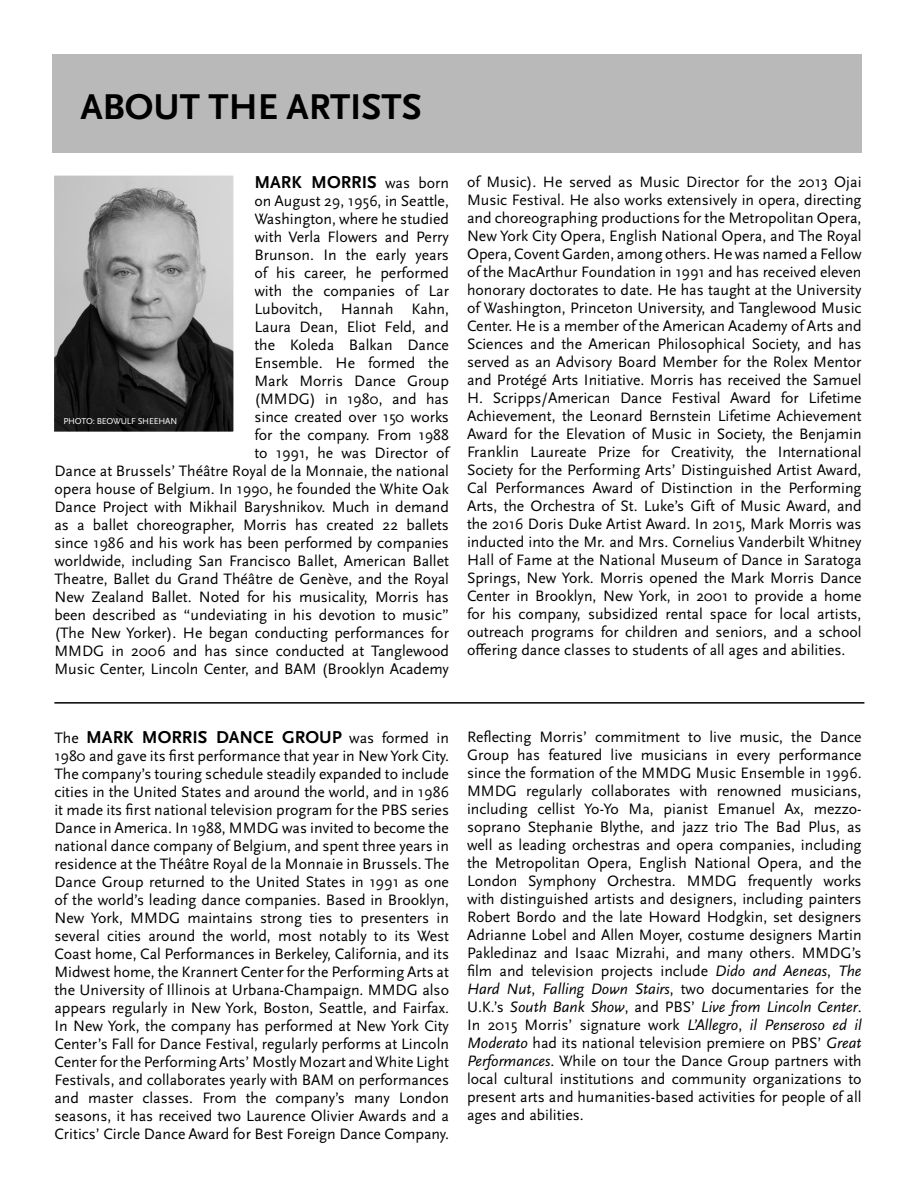
<style>
.page{position:relative;width:918px;height:1188px;background:#fff}
.page>*{position:absolute;margin:0;border:0;box-sizing:border-box;transform-origin:0 0}
.t1{font:700 37.5px "Scala Sans OT";color:#000}
.t2{font:700 18px "Scala Sans OT";color:#000}
.t3{font:15.75px/18px "Scala Sans OT";color:#000;text-align:justify}
.t4{font:9px "Scala Sans OT";letter-spacing:-.02em;color:#fff}
.s1{font-weight:400;font-size:15.75px}
.s2{font-style:italic}
</style>
<div class="page">
<div style="left:52px;top:54px;width:810px;height:99px;background:#b9b9b9"></div>
<hr style="left:54px;top:702px;width:810px;height:2px;background:#000">
<img style="left:55px;top:177px;width:177px;height:254px">
<h1 class="t1" style="left:80px;top:86px;width:343px">ABOUT THE ARTISTS</h1>
<p class="t2" style="left:254px;top:172px;width:196px">MARK MORRIS <span class="s1">was born</span></p>
<p class="t3" style="left:54px;top:192px;width:396px;text-align:right">on August 29, 1956, in Seattle,<br>Washington, where he studied<br>with Verla Flowers and Perry<br>Brunson. In the early years<br>of his career, he performed<br>with the companies of Lar<br>Lubovitch, Hannah Kahn,<br>Laura Dean, Eliot Feld, and<br>the Koleda Balkan Dance<br>Ensemble. He formed the<br>Mark Morris Dance Group<br>(MMDG) in 1980, and has<br>since created over 150 works<br>for the company. From 1988<br>to 1991, he was Director of<br>Dance at Brussels’ Théâtre Royal de la Monnaie, the national opera house of Belgium. In 1990, he founded the White Oak Dance Project with Mikhail Baryshnikov. Much in demand as a ballet choreographer, Morris has created 22 ballets since 1986 and his work has been performed by companies worldwide, including San Francisco Ballet, American Ballet Theatre, Ballet du Grand Théâtre de Genève, and the Royal New Zealand Ballet. Noted for his musicality, Morris has been described as “undeviating in his devotion to music” (The New Yorker). He began conducting performances for MMDG in 2006 and has since conducted at Tanglewood Music Center, Lincoln Center, and BAM (Brooklyn Academy</p>
<p class="t4" style="left:63px;top:416px;width:115px">PHOTO: BEOWULF SHEEHAN</p>
<p class="t3" style="left:467px;top:173px;width:396px">of Music). He served as Music Director for the 2013 Ojai Music Festival. He also works extensively in opera, directing and choreographing productions for the Metropolitan Opera, New York City Opera, English National Opera, and The Royal Opera, Covent Garden, among others. He was named a Fellow of the MacArthur Foundation in 1991 and has received eleven honorary doctorates to date. He has taught at the University of Washington, Princeton University, and Tanglewood Music Center. He is a member of the American Academy of Arts and Sciences and the American Philosophical Society, and has served as an Advisory Board Member for the Rolex Mentor and Protégé Arts Initiative. Morris has received the Samuel H. Scripps/American Dance Festival Award for Lifetime Achievement, the Leonard Bernstein Lifetime Achievement Award for the Elevation of Music in Society, the Benjamin Franklin Laureate Prize for Creativity, the International Society for the Performing Arts’ Distinguished Artist Award, Cal Performances Award of Distinction in the Performing Arts, the Orchestra of St. Luke’s Gift of Music Award, and the 2016 Doris Duke Artist Award. In 2015, Mark Morris was inducted into the Mr. and Mrs. Cornelius Vanderbilt Whitney Hall of Fame at the National Museum of Dance in Saratoga Springs, New York. Morris opened the Mark Morris Dance Center in Brooklyn, New York, in 2001 to provide a home for his company, subsidized rental space for local artists, outreach programs for children and seniors, and a school offering dance classes to students of all ages and abilities.</p>
<p class="t2" style="left:54px;top:727px;width:396px"><span class="s1">The</span> MARK MORRIS DANCE GROUP <span class="s1">was formed in</span></p>
<p class="t3" style="left:54px;top:748px;width:396px">1980 and gave its first performance that year in New York City.<br>The company’s touring schedule steadily expanded to include cities in the United States and around the world, and in 1986 it made its first national television program for the PBS series Dance in America. In 1988, MMDG was invited to become the national dance company of Belgium, and spent three years in residence at the Théâtre Royal de la Monnaie in Brussels. The Dance Group returned to the United States in 1991 as one of the world’s leading dance companies. Based in Brooklyn, New York, MMDG maintains strong ties to presenters in several cities around the world, most notably to its West Coast home, Cal Performances in Berkeley, California, and its Midwest home, the Krannert Center for the Performing Arts at the University of Illinois at Urbana-Champaign. MMDG also appears regularly in New York, Boston, Seattle, and Fairfax.<br>In New York, the company has performed at New York City Center’s Fall for Dance Festival, regularly performs at Lincoln Center for the Performing Arts’ Mostly Mozart and White Light Festivals, and collaborates yearly with BAM on performances and master classes. From the company’s many London seasons, it has received two Laurence Olivier Awards and a Critics’ Circle Dance Award for Best Foreign Dance Company.</p>
<p class="t3" style="left:467px;top:728px;width:396px">Reflecting Morris’ commitment to live music, the Dance Group has featured live musicians in every performance since the formation of the MMDG Music Ensemble in 1996.<br>MMDG regularly collaborates with renowned musicians, including cellist Yo-Yo Ma, pianist Emanuel Ax, mezzo&shy;soprano Stephanie Blythe, and jazz trio The Bad Plus, as well as leading orchestras and opera companies, including the Metropolitan Opera, English National Opera, and the London Symphony Orchestra. MMDG frequently works with distinguished artists and designers, including painters Robert Bordo and the late Howard Hodgkin, set designers Adrianne Lobel and Allen Moyer, costume designers Martin Pakledinaz and Isaac Mizrahi, and many others. MMDG’s film and television projects include <span class="s2">Dido and Aeneas</span>, <span class="s2">The Hard Nut</span>, <span class="s2">Falling Down Stairs</span>, two documentaries for the U.K.’s <span class="s2">South Bank Show</span>, and PBS’ <span class="s2">Live from Lincoln Center</span>.<br>In 2015 Morris’ signature work <span class="s2">L’Allegro</span>, <span class="s2">il Penseroso ed il Moderato</span> had its national television premiere on PBS’ <span class="s2">Great Performances</span>. While on tour the Dance Group partners with local cultural institutions and community organizations to present arts and humanities-based activities for people of all ages and abilities.</p>
</div>
